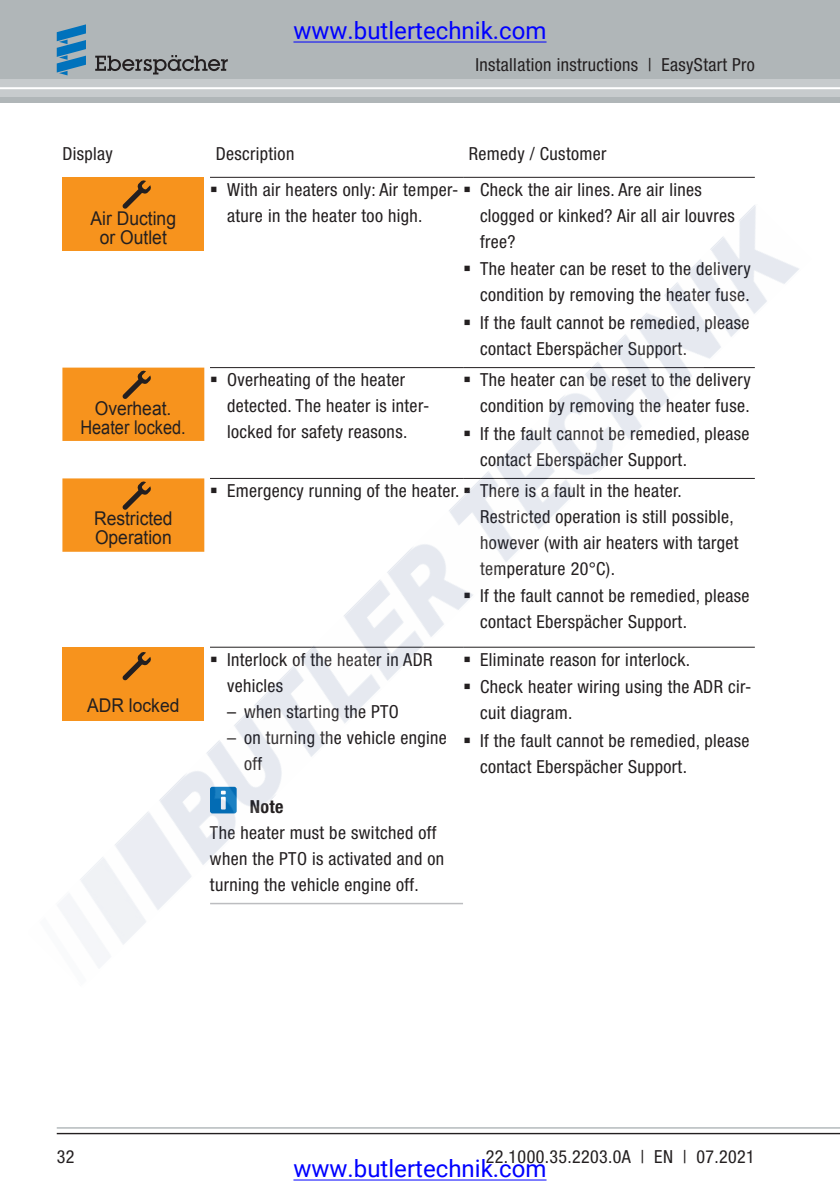
<style>
.page{position:relative;width:840px;height:1191px;background:#fff}
.page>*{position:absolute;margin:0;border:0;box-sizing:border-box;transform-origin:0 0}
.t1{font:24px "Roboto";color:#00f}
.t2{font:19px/19px "Arial";color:#231f20;text-align:center;scale:.92 1}
.F_Fließtext_9pt_Absa{font:condensed 18px/26px "Helvetica Neue LTW1 G";letter-spacing:.02em;color:#231f20}
.F_Fließtext_9pt{font:condensed 18px "Helvetica Neue LTW1 G";letter-spacing:.02em;color:#231f20}
.F_Fließtext_9pt_bold{font:700 condensed 18px "Helvetica Neue LTW1 G";color:#231f20}
</style>
<div class="page">
<hr style="left:210px;top:177px;width:253px;height:1px;background:#231f20">
<hr style="left:463px;top:177px;width:291px;height:1px;background:#231f20">
<div style="left:62px;top:177px;width:142px;height:74px;background:#f7931d"></div>
<svg style="left:123px;top:180px;width:28px;height:24px"></svg>
<div style="left:0;top:0;width:839px;height:102px;background:#b0b6b8"></div>
<div style="left:0;top:80px;width:839px;height:17px;background:#c7cbcd"></div>
<hr style="left:0;top:87px;width:839px;height:2px;background:#fff">
<svg style="left:95px;top:55px;width:133px;height:19px"></svg>
<svg style="left:57px;top:24px;width:29px;height:51px"></svg>
<hr style="left:57px;top:1127px;width:782px;height:1px;background:#b0b6b8">
<hr style="left:57px;top:1132px;width:782px;height:2px;background:#231f20">
<img style="left:58px;top:204px;width:741px;height:763px">
<hr style="left:293px;top:42px;width:253px;height:1px;background:#00f">
<hr style="left:293px;top:1179px;width:253px;height:1px;background:#00f">
<svg style="left:464px;top:266px;width:5px;height:5px"></svg>
<svg style="left:464px;top:319px;width:5px;height:6px"></svg>
<svg style="left:211px;top:377px;width:5px;height:5px"></svg>
<svg style="left:464px;top:377px;width:5px;height:5px"></svg>
<svg style="left:464px;top:430px;width:5px;height:6px"></svg>
<svg style="left:211px;top:488px;width:5px;height:5px"></svg>
<svg style="left:464px;top:488px;width:5px;height:5px"></svg>
<svg style="left:464px;top:593px;width:5px;height:5px"></svg>
<svg style="left:211px;top:656px;width:5px;height:6px"></svg>
<svg style="left:464px;top:656px;width:5px;height:6px"></svg>
<svg style="left:464px;top:684px;width:5px;height:5px"></svg>
<svg style="left:464px;top:737px;width:5px;height:5px"></svg>
<h1 class="t1" style="left:293px;top:14px;width:254px">www.butlertechnik.com</h1>
<p class="F_Fließtext_9pt_Absa" style="left:475px;top:52px;width:281px">Installation instructions | EasyStart Pro</p>
<p class="F_Fließtext_9pt" style="left:62px;top:143px;width:52px">Display</p>
<p class="F_Fließtext_9pt" style="left:215px;top:143px;width:80px">Description</p>
<p class="F_Fließtext_9pt" style="left:468px;top:143px;width:139px">Remedy / Customer</p>
<p class="t2" style="left:91px;top:209px;width:94px">Air Ducting or Outlet</p>
<p class="t2" style="left:80px;top:399px;width:116px">Overheat.<br>Heater locked.</p>
<p class="t2" style="left:94px;top:508px;width:87px;text-align:left">Restricted<br>Operation</p>
<p class="t2" style="left:87px;top:695px;width:102px">ADR locked</p>
<p class="F_Fließtext_9pt_Absa" style="left:227px;top:177px;width:233px">With air heaters only: Air temper&shy;ature in the heater too high.</p>
<p class="F_Fließtext_9pt_Absa" style="left:480px;top:177px;width:256px">Check the air lines. Are air lines clogged or kinked? Air all air louvres free?</p>
<p class="F_Fließtext_9pt_Absa" style="left:480px;top:256px;width:272px">The heater can be reset to the delivery condition by removing the heater fuse.</p>
<p class="F_Fließtext_9pt_Absa" style="left:480px;top:309px;width:271px">If the fault cannot be remedied, please contact Eberspächer Support.</p>
<p class="F_Fließtext_9pt_Absa" style="left:227px;top:367px;width:204px">Overheating of the heater detected. The heater is inter&shy;locked for safety reasons.</p>
<p class="F_Fließtext_9pt_Absa" style="left:480px;top:367px;width:272px">The heater can be reset to the delivery condition by removing the heater fuse.</p>
<p class="F_Fließtext_9pt_Absa" style="left:480px;top:420px;width:271px">If the fault cannot be remedied, please contact Eberspächer Support.</p>
<p class="F_Fließtext_9pt_Absa" style="left:227px;top:478px;width:234px">Emergency running of the heater.</p>
<p class="F_Fließtext_9pt_Absa" style="left:480px;top:478px;width:260px">There is a fault in the heater.<br>Restricted operation is still possible, however (with air heaters with target temperature 20°C).</p>
<p class="F_Fließtext_9pt_Absa" style="left:480px;top:583px;width:271px">If the fault cannot be remedied, please contact Eberspächer Support.</p>
<p class="F_Fließtext_9pt_Absa" style="left:227px;top:646px;width:207px">Interlock of the heater in ADR vehicles</p>
<p class="F_Fließtext_9pt_Absa" style="left:227px;top:698px;width:173px">– when starting the PTO</p>
<p class="F_Fließtext_9pt_Absa" style="left:244px;top:724px;width:204px;text-indent:-17px">– on turning the vehicle engine off</p>
<p class="F_Fließtext_9pt_bold" style="left:249px;top:796px;width:35px">Note</p>
<p class="F_Fließtext_9pt_Absa" style="left:210px;top:820px;width:235px">The heater must be switched off when the PTO is activated and on turning the vehicle engine off.</p>
<p class="F_Fließtext_9pt_Absa" style="left:480px;top:646px;width:211px">Eliminate reason for interlock.</p>
<p class="F_Fließtext_9pt_Absa" style="left:480px;top:674px;width:273px">Check heater wiring using the ADR cir&shy;cuit diagram.</p>
<p class="F_Fließtext_9pt_Absa" style="left:480px;top:727px;width:271px">If the fault cannot be remedied, please contact Eberspächer Support.</p>
<p class="F_Fließtext_9pt_Absa" style="left:57px;top:1143px;width:19px">32</p>
<p class="F_Fließtext_9pt_Absa" style="left:485px;top:1143px;width:270px">22.1000.35.2203.0A | EN | 07.2021</p>
<h1 class="t1" style="left:293px;top:1152px;width:254px">www.butlertechnik.com</h1>
</div>
